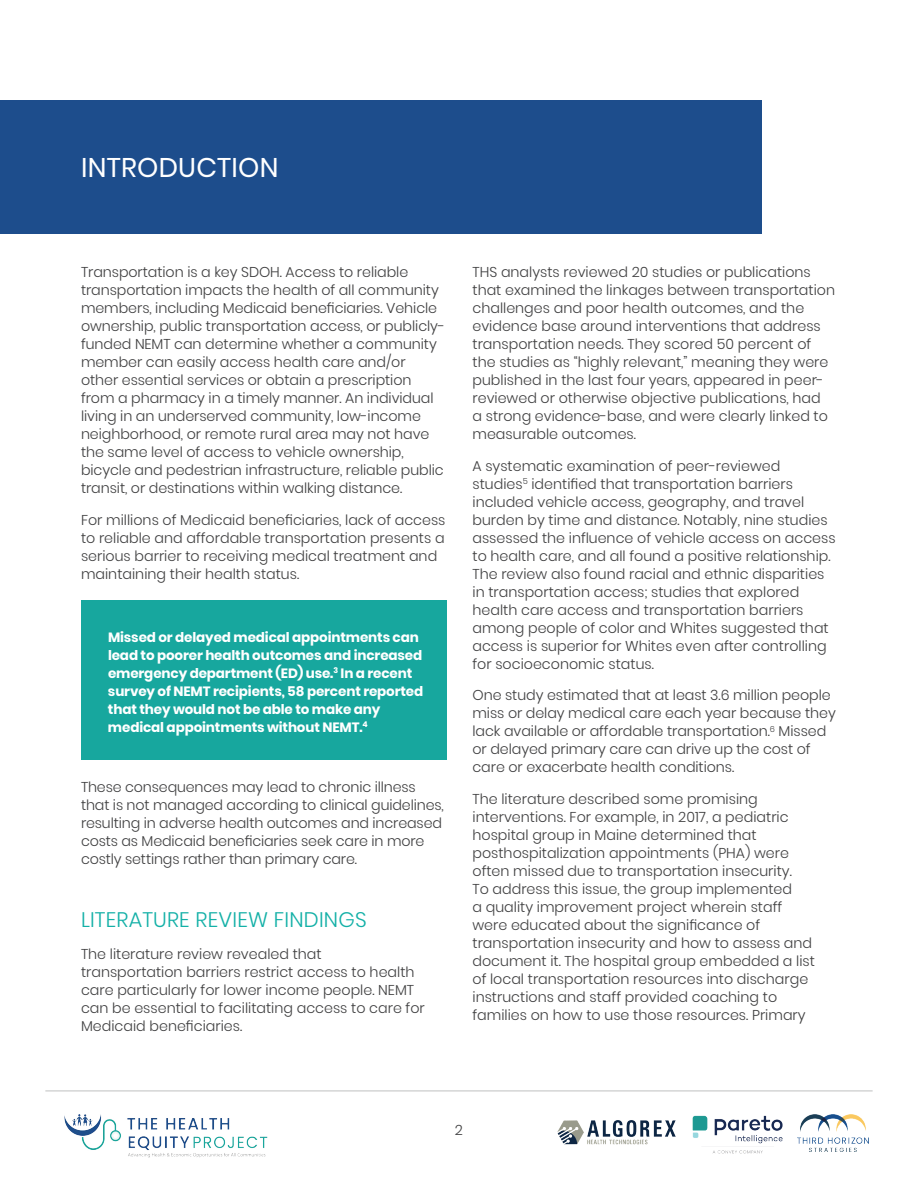
<style>
.page{position:relative;width:918px;height:1188px;background:#fff}
.page>*{position:absolute;margin:0;border:0;box-sizing:border-box;transform-origin:0 0}
.t1{font:27px "Poppins";letter-spacing:.01em;color:#fff}
.t2{font:300 21px "Poppins";letter-spacing:.01em;color:#13b0a7}
.t3{font:300 14.25px/18px "Poppins";color:#3e3e3f}
.t4{font:700 13.5px/18px "Poppins";letter-spacing:-.01em;color:#fff}
</style>
<div class="page">
<hr style="left:45px;top:1091px;width:828px;height:1px;background:#bfc0c1">
<img style="left:64px;top:1114px;width:204px;height:44px">
<img style="left:558px;top:1120px;width:118px;height:25px">
<img style="left:692px;top:1115px;width:91px;height:39px">
<img style="left:798px;top:1115px;width:70px;height:36px">
<div style="left:81px;top:600px;width:365px;height:160px;background:#17a79e"></div>
<div style="left:0;top:100px;width:762px;height:134px;background:#1d4d8c"></div>
<h1 class="t1" style="left:81px;top:152px;width:199px">INTRODUCTION</h1>
<p class="t3" style="left:81px;top:264px;width:366px">Transportation is a key SDOH. Access to reliable transportation impacts the health of all community members, including Medicaid beneficiaries. Vehicle ownership, public transportation access, or publicly&shy;funded NEMT can determine whether a community member can easily access health care and/or other essential services or obtain a prescription from a pharmacy in a timely manner. An individual living in an underserved community, low-income neighborhood, or remote rural area may not have the same level of access to vehicle ownership, bicycle and pedestrian infrastructure, reliable public transit, or destinations within walking distance.</p>
<p class="t3" style="left:81px;top:511px;width:366px">For millions of Medicaid beneficiaries, lack of access to reliable and affordable transportation presents a serious barrier to receiving medical treatment and maintaining their health status.</p>
<p class="t4" style="left:108px;top:628px;width:317px">Missed or delayed medical appointments can lead to poorer health outcomes and increased emergency department (ED) use.<sup>3</sup> In a recent survey of NEMT recipients, 58 percent reported that they would not be able to make any medical appointments without NEMT.<sup>4</sup></p>
<p class="t3" style="left:81px;top:778px;width:364px">These consequences may lead to chronic illness that is not managed according to clinical guidelines, resulting in adverse health outcomes and increased costs as Medicaid beneficiaries seek care in more costly settings rather than primary care.</p>
<h2 class="t2" style="left:81px;top:908px;width:287px">LITERATURE REVIEW FINDINGS</h2>
<p class="t3" style="left:81px;top:945px;width:345px">The literature review revealed that transportation barriers restrict access to health care particularly for lower income people. NEMT can be essential to facilitating access to care for Medicaid beneficiaries.</p>
<p class="t3" style="left:473px;top:264px;width:364px">THS analysts reviewed 20 studies or publications that examined the linkages between transportation challenges and poor health outcomes, and the evidence base around interventions that address transportation needs. They scored 50 percent of the studies as “highly relevant,” meaning they were published in the last four years, appeared in peer&shy;reviewed or otherwise objective publications, had<br>a strong evidence-base, and were clearly linked to measurable outcomes.</p>
<p class="t3" style="left:472px;top:457px;width:365px">A systematic examination of peer-reviewed studies<sup>5</sup> identified that transportation barriers included vehicle access, geography, and travel burden by time and distance. Notably, nine studies assessed the influence of vehicle access on access to health care, and all found a positive relationship.<br>The review also found racial and ethnic disparities in transportation access; studies that explored health care access and transportation barriers among people of color and Whites suggested that access is superior for Whites even after controlling for socioeconomic status.</p>
<p class="t3" style="left:472px;top:687px;width:365px">One study estimated that at least 3.6 million people miss or delay medical care each year because they lack available or affordable transportation.<sup>6</sup> Missed or delayed primary care can drive up the cost of care or exacerbate health conditions.</p>
<p class="t3" style="left:472px;top:790px;width:344px">The literature described some promising interventions. For example, in 2017, a pediatric hospital group in Maine determined that posthospitalization appointments (PHA) were often missed due to transportation insecurity.<br>To address this issue, the group implemented<br>a quality improvement project wherein staff were educated about the significance of transportation insecurity and how to assess and document it. The hospital group embedded a list of local transportation resources into discharge instructions and staff provided coaching to families on how to use those resources. Primary</p>
<p class="t3" style="left:455px;top:1122px;width:10px">2</p>
</div>
